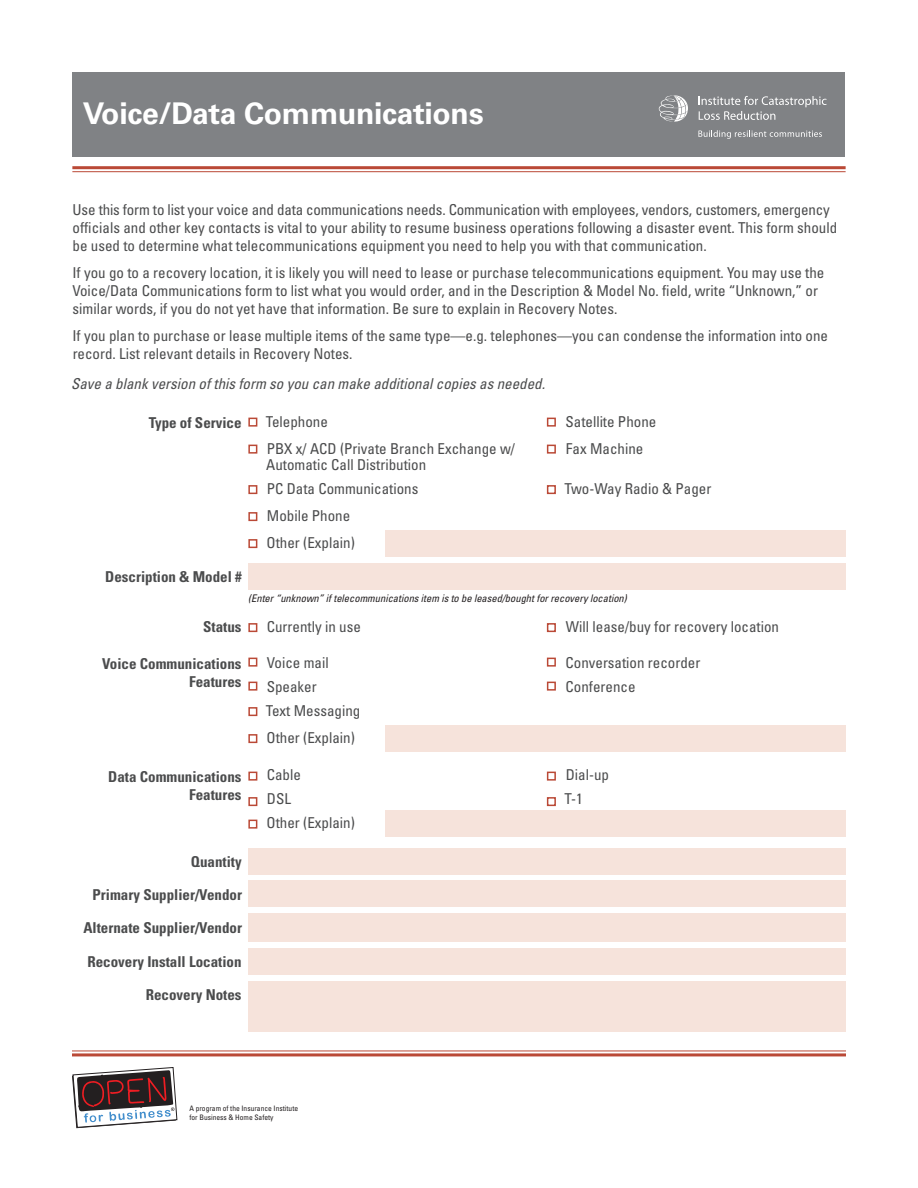
<style>
.page{position:relative;width:918px;height:1188px;background:#fff}
.page>*{position:absolute;margin:0;border:0;box-sizing:border-box;transform-origin:0 0}
.t1{font:700 30px "Univers";letter-spacing:-.01em;color:#fff}
.t2{font:condensed 15px/18px "Univers";color:#4b4c4d}
.t3{font:700 condensed 15px/32.8px "Univers";color:#4b4c4d;text-align:right}
.t4{font:italic condensed 15px "Univers";color:#4b4c4d}
.t5{font:italic condensed 10.5px "Univers";color:#231f20}
.t6{font:condensed 7.5px/9px "Univers";color:#231f20}
</style>
<div class="page">
<div style="left:73px;top:72px;width:772px;height:84px;background:#808285"></div>
<svg style="left:699px;top:96px;width:128px;height:24px"></svg>
<svg style="left:698px;top:130px;width:124px;height:9px"></svg>
<svg style="left:659px;top:96px;width:29px;height:26px"></svg>
<hr style="left:72px;top:1050px;width:774px;height:1px;background:#ba4936">
<hr style="left:72px;top:1053px;width:774px;height:3px;background:#ba4936">
<div style="left:385px;top:530px;width:461px;height:27px;background:#f6e3db"></div>
<div style="left:248px;top:563px;width:598px;height:27px;background:#f6e3db"></div>
<div style="left:385px;top:725px;width:461px;height:27px;background:#f6e3db"></div>
<div style="left:385px;top:810px;width:461px;height:27px;background:#f6e3db"></div>
<div style="left:248px;top:848px;width:598px;height:26px;background:#f6e3db"></div>
<div style="left:248px;top:880px;width:598px;height:27px;background:#f6e3db"></div>
<div style="left:248px;top:913px;width:598px;height:29px;background:#f6e3db"></div>
<div style="left:248px;top:948px;width:598px;height:27px;background:#f6e3db"></div>
<div style="left:248px;top:981px;width:598px;height:51px;background:#f6e3db"></div>
<svg style="left:72px;top:1067px;width:105px;height:61px"></svg>
<hr style="left:72px;top:166px;width:774px;height:3px;background:#ba4936">
<hr style="left:72px;top:171px;width:774px;height:1px;background:#ba4936">
<div style="left:248px;top:418px;width:9px;height:9px;border:2px solid #ba4936"></div>
<div style="left:547px;top:418px;width:9px;height:9px;border:2px solid #ba4936"></div>
<div style="left:248px;top:445px;width:9px;height:9px;border:2px solid #ba4936"></div>
<div style="left:547px;top:445px;width:9px;height:9px;border:2px solid #ba4936"></div>
<div style="left:248px;top:485px;width:9px;height:9px;border:2px solid #ba4936"></div>
<div style="left:547px;top:485px;width:9px;height:9px;border:2px solid #ba4936"></div>
<div style="left:248px;top:512px;width:9px;height:9px;border:2px solid #ba4936"></div>
<div style="left:248px;top:539px;width:9px;height:9px;border:2px solid #ba4936"></div>
<div style="left:248px;top:623px;width:9px;height:9px;border:2px solid #ba4936"></div>
<div style="left:547px;top:623px;width:9px;height:9px;border:2px solid #ba4936"></div>
<div style="left:248px;top:658px;width:9px;height:9px;border:2px solid #ba4936"></div>
<div style="left:547px;top:658px;width:9px;height:9px;border:2px solid #ba4936"></div>
<div style="left:248px;top:682px;width:9px;height:9px;border:2px solid #ba4936"></div>
<div style="left:547px;top:682px;width:9px;height:9px;border:2px solid #ba4936"></div>
<div style="left:248px;top:707px;width:9px;height:9px;border:2px solid #ba4936"></div>
<div style="left:248px;top:734px;width:9px;height:9px;border:2px solid #ba4936"></div>
<div style="left:248px;top:772px;width:9px;height:9px;border:2px solid #ba4936"></div>
<div style="left:547px;top:772px;width:9px;height:9px;border:2px solid #ba4936"></div>
<div style="left:248px;top:797px;width:9px;height:9px;border:2px solid #ba4936"></div>
<div style="left:547px;top:797px;width:9px;height:9px;border:2px solid #ba4936"></div>
<div style="left:248px;top:820px;width:9px;height:9px;border:2px solid #ba4936"></div>
<h1 class="t1" style="left:83px;top:96px;width:402px">Voice/Data Communications</h1>
<p class="t2" style="left:73px;top:200px;width:766px">Use this form to list your voice and data communications needs. Communication with employees, vendors, customers, emergency officials and other key contacts is vital to your ability to resume business operations following a disaster event. This form should be used to determine what telecommunications equipment you need to help you with that communication.</p>
<p class="t2" style="left:72px;top:263px;width:754px">If you go to a recovery location, it is likely you will need to lease or purchase telecommunications equipment. You may use the<br>Voice/Data Communications form to list what you would order, and in the Description &amp; Model No. field, write “Unknown,” or similar words, if you do not yet have that information. Be sure to explain in Recovery Notes.</p>
<p class="t2" style="left:72px;top:326px;width:757px">If you plan to purchase or lease multiple items of the same type—e.g. telephones—you can condense the information into one record. List relevant details in Recovery Notes.</p>
<p class="t4" style="left:71px;top:375px;width:476px">Save a blank version of this form so you can make additional copies as needed.</p>
<p class="t3" style="left:149px;top:406px;width:94px">Type of Service</p>
<p class="t2" style="left:266px;top:412px;width:64px">Telephone</p>
<p class="t2" style="left:565px;top:412px;width:92px">Satellite Phone</p>
<p class="t2" style="left:266px;top:440px;width:250px;line-height:16.5px">PBX x/ ACD (Private Branch Exchange w/<br>Automatic Call Distribution</p>
<p class="t2" style="left:566px;top:439px;width:79px">Fax Machine</p>
<p class="t2" style="left:267px;top:480px;width:153px">PC Data Communications</p>
<p class="t2" style="left:565px;top:480px;width:148px">Two-Way Radio &amp; Pager</p>
<p class="t2" style="left:267px;top:502px;width:90px;line-height:26.8px">Mobile Phone<br>Other (Explain)</p>
<p class="t3" style="left:105px;top:561px;width:138px">Description &amp; Model #</p>
<p class="t5" style="left:248px;top:592px;width:380px">(Enter “unknown” if telecommunications item is to be leased/bought for recovery location)</p>
<p class="t3" style="left:203px;top:610px;width:40px">Status</p>
<p class="t2" style="left:267px;top:617px;width:96px">Currently in use</p>
<p class="t2" style="left:566px;top:617px;width:215px">Will lease/buy for recovery location</p>
<p class="t3" style="left:102px;top:655px;width:141px;line-height:18px">Voice Communications<br>Features</p>
<p class="t2" style="left:267px;top:653px;width:63px">Voice mail</p>
<p class="t2" style="left:566px;top:653px;width:136px">Conversation recorder</p>
<p class="t2" style="left:267px;top:677px;width:51px">Speaker</p>
<p class="t2" style="left:566px;top:677px;width:72px">Conference</p>
<p class="t2" style="left:266px;top:697px;width:96px;line-height:27px">Text Messaging<br>Other (Explain)</p>
<p class="t3" style="left:108px;top:767px;width:135px;line-height:18px">Data Communications<br>Features</p>
<p class="t2" style="left:267px;top:766px;width:36px">Cable</p>
<p class="t2" style="left:566px;top:766px;width:45px">Dial-up</p>
<p class="t2" style="left:267px;top:790px;width:26px">DSL</p>
<p class="t2" style="left:565px;top:790px;width:20px">T-1</p>
<p class="t2" style="left:267px;top:814px;width:90px">Other (Explain)</p>
<p class="t3" style="left:83px;top:845px;width:160px">Quantity<br>Primary Supplier/Vendor<br>Alternate Supplier/Vendor</p>
<p class="t3" style="left:87px;top:945px;width:156px">Recovery Install Location<br>Recovery Notes</p>
<p class="t6" style="left:189px;top:1103px;width:110px">A program of the Insurance Institute for Business &amp; Home Safety</p>
</div>
